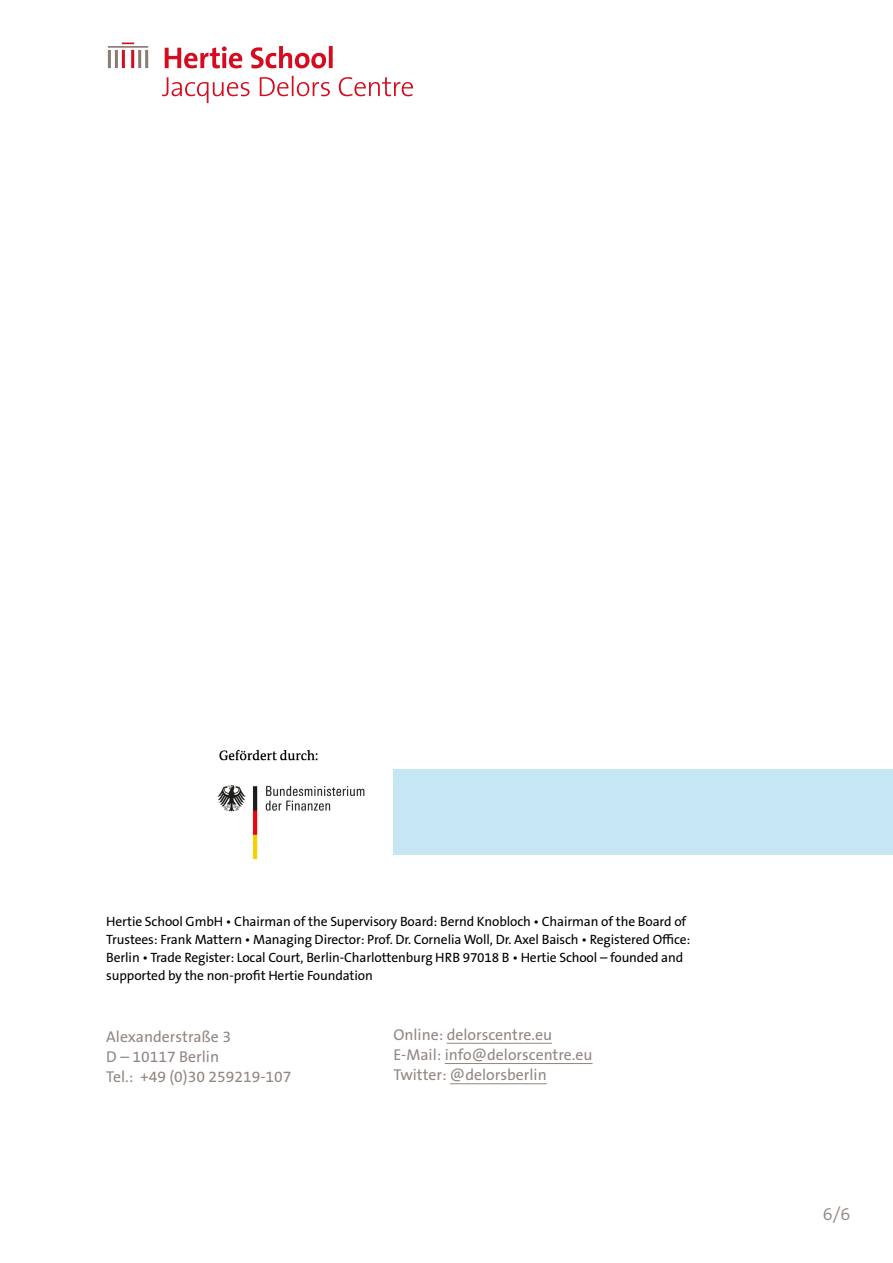
<style>
.page{position:relative;width:893px;height:1263px;background:#fff}
.page>*{position:absolute;margin:0;border:0;box-sizing:border-box;transform-origin:0 0}
.t1{font:300 18px "The Sans B W4";color:#928782}
.t2{font:15.75px "The Sans B W5 Plain";color:#928782}
.Kleintext{font:13.5px/18px "The Sans B W5 Plain";letter-spacing:-.01em;color:#000}
</style>
<div class="page">
<img style="left:217px;top:749px;width:200px;height:111px">
<hr style="left:115px;top:50px;width:3px;height:18px;background:#887c77">
<hr style="left:108px;top:50px;width:3px;height:18px;background:#887c77">
<hr style="left:108px;top:46px;width:40px;height:2px;background:#887c77">
<svg style="left:122px;top:43px;width:291px;height:60px"></svg>
<hr style="left:447px;top:1043px;width:105px;height:1px;background:#928782">
<hr style="left:445px;top:1063px;width:148px;height:1px;background:#928782">
<hr style="left:450px;top:1083px;width:97px;height:1px;background:#928782">
<div style="left:393px;top:770px;width:500px;height:85px;background:#c5e6f3"></div>
<p class="Kleintext" style="left:106px;top:913px;width:585px">Hertie School GmbH • Chairman of the Supervisory Board: Bernd Knobloch • Chairman of the Board of Trustees: Frank Mattern • Managing Director: Prof. Dr. Cornelia Woll, Dr. Axel Baisch • Registered Office:<br>Berlin • Trade Register: Local Court, Berlin-Charlottenburg HRB 97018 B • Hertie School – founded and supported by the non-profit Hertie Foundation</p>
<p class="t2" style="left:106px;top:1026px;width:126px">Alexanderstraße 3</p>
<p class="t2" style="left:106px;top:1046px;width:114px">D – 10117 Berlin</p>
<p class="t2" style="left:106px;top:1067px;width:187px">Tel.: +49 (0)30 259219-107</p>
<p class="t2" style="left:393px;top:1024px;width:160px">Online: delorscentre.eu</p>
<p class="t2" style="left:393px;top:1044px;width:201px">E-Mail: info@delorscentre.eu</p>
<p class="t2" style="left:393px;top:1065px;width:155px">Twitter: @delorsberlin</p>
<p class="t1" style="left:823px;top:1203px;width:29px">6/6</p>
</div>
